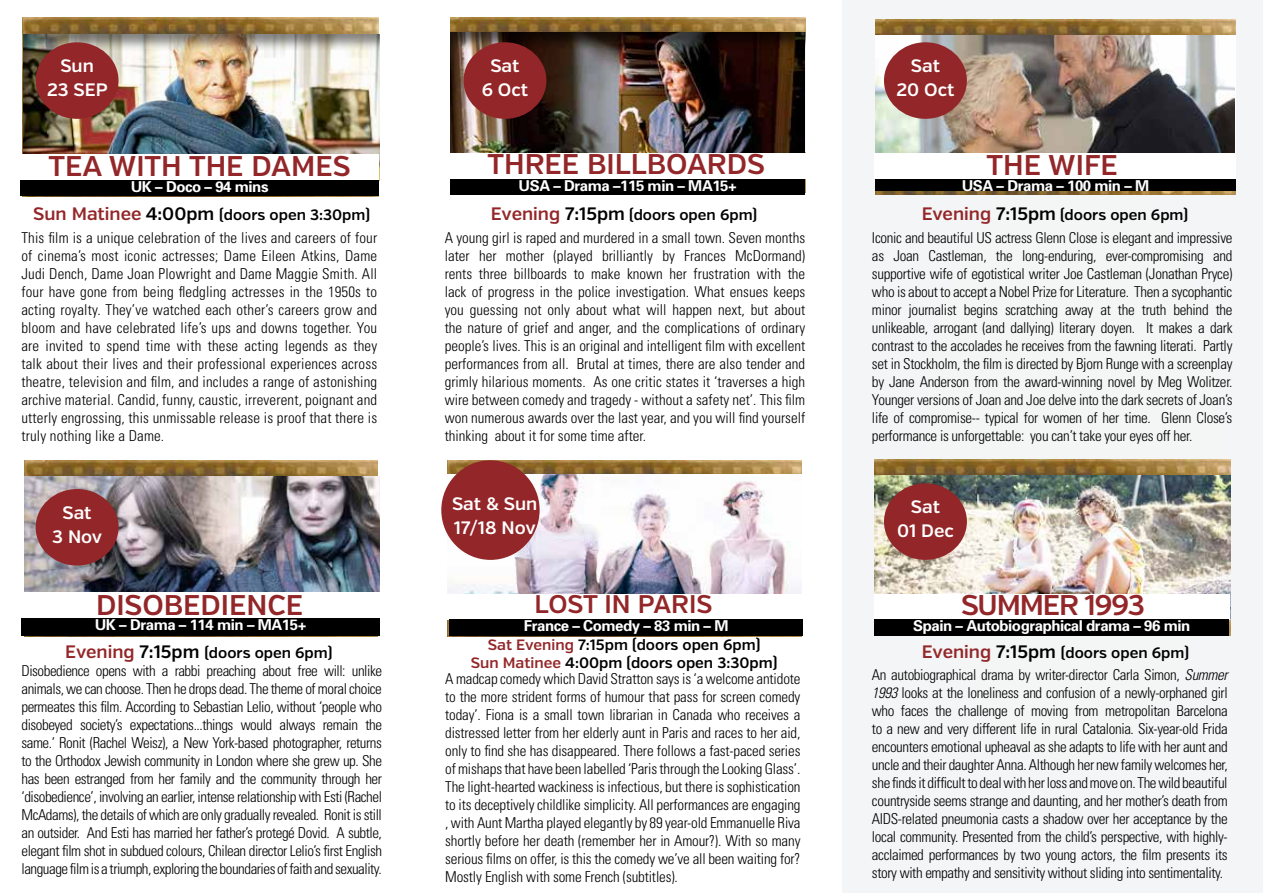
<style>
.page{position:relative;width:1263px;height:893px;background:#fff}
.page>*{position:absolute;margin:0;border:0;box-sizing:border-box;transform-origin:0 0}
.t1{font:600 28.5px "Verb";color:#932628}
.t2{font:600 28.5px "Verb";letter-spacing:-.04em;color:#932628}
.t3{font:600 25.5px "Verb";color:#932628}
.t4{font:600 18px/24px "Verb";color:#fff;text-align:center}
.t5{font:300 condensed 15px/18px "Univers";letter-spacing:-.015em;color:#000;text-align:justify}
.t6{font:600 15px/18px "Verb";color:#000;text-align:center}
.t7{font:700 15px "Univers";letter-spacing:-.03em;color:#fff}
.s1{font-size:18px;color:#932628}
.s2{font-size:18px}
.s3{color:#932628}
.s4{font-style:italic}
</style>
<div class="page">
<div style="left:842px;top:0;width:421px;height:893px;background:#f4f5f6"></div>
<img style="left:22px;top:18px;width:357px;height:179px">
<div style="left:22px;top:33px;width:358px;height:147px;background:#000;opacity:.48"></div>
<div style="left:22px;top:154px;width:357px;height:26px;background:#fff"></div>
<div style="left:21px;top:180px;width:358px;height:16px;background:#000"></div>
<img style="left:450px;top:17px;width:356px;height:176px">
<div style="left:448px;top:33px;width:359px;height:120px;background:#000;opacity:.61"></div>
<div style="left:445px;top:153px;width:373px;height:25px;background:#fff"></div>
<img style="left:875px;top:460px;width:355px;height:175px">
<img style="left:875px;top:476px;width:355px;height:118px">
<div style="left:875px;top:594px;width:355px;height:26px;background:#fff"></div>
<img style="left:24px;top:460px;width:353px;height:16px">
<img style="left:24px;top:476px;width:356px;height:116px">
<div style="left:884px;top:483px;width:83px;height:77px;background:#932628;border-radius:50%"></div>
<img style="left:448px;top:460px;width:353px;height:176px">
<img style="left:448px;top:474px;width:353px;height:120px">
<div style="left:448px;top:594px;width:355px;height:26px;background:#fff"></div>
<div style="left:36px;top:489px;width:83px;height:77px;background:#932628;border-radius:50%"></div>
<div style="left:463px;top:42px;width:83px;height:77px;background:#932628;border-radius:50%"></div>
<div style="left:36px;top:42px;width:83px;height:77px;background:#932628;border-radius:50%"></div>
<img style="left:875px;top:19px;width:361px;height:176px">
<img style="left:875px;top:35px;width:359px;height:118px">
<div style="left:874px;top:153px;width:362px;height:26px;background:#fff"></div>
<div style="left:441px;top:460px;width:99px;height:100px;background:#932628;border-radius:50%"></div>
<div style="left:875px;top:179px;width:361px;height:12px;background:#000"></div>
<div style="left:874px;top:619px;width:355px;height:17px;background:#000"></div>
<div style="left:450px;top:179px;width:355px;height:16px;background:#000"></div>
<div style="left:21px;top:618px;width:359px;height:18px;background:#000"></div>
<div style="left:449px;top:619px;width:354px;height:17px;background:#000"></div>
<div style="left:884px;top:42px;width:83px;height:77px;background:#932628;border-radius:50%"></div>
<p class="t4" style="left:47px;top:54px;width:62px">Sun<br>23 SEP</p>
<p class="t4" style="left:482px;top:54px;width:48px">Sat<br>6 Oct</p>
<p class="t4" style="left:896px;top:54px;width:60px">Sat<br>20 Oct</p>
<h1 class="t1" style="left:48px;top:149px;width:303px">TEA WITH THE DAMES</h1>
<p class="t7" style="left:131px;top:178px;width:139px">UK – Doco – 94 mins</p>
<h1 class="t1" style="left:487px;top:146px;width:279px">THREE BILLBOARDS</h1>
<p class="t7" style="left:519px;top:177px;width:220px">USA – Drama –115 min – MA15+</p>
<h1 class="t1" style="left:986px;top:147px;width:133px">THE WIFE</h1>
<p class="t7" style="left:962px;top:177px;width:189px">USA – Drama – 100 min – M</p>
<p class="t6" style="left:33px;top:206px;width:338px"><span class="s1">Sun Matinee</span> <span class="s2">4:00pm</span> (doors open 3:30pm)</p>
<p class="t6" style="left:491px;top:206px;width:268px"><span class="s1">Evening</span> <span class="s2">7:15pm</span> (doors open 6pm)</p>
<p class="t6" style="left:922px;top:206px;width:268px"><span class="s1">Evening</span> <span class="s2">7:15pm</span> (doors open 6pm)</p>
<p class="t5" style="left:21px;top:228px;width:357px">This film is a unique celebration of the lives and careers of four of cinema’s most iconic actresses; Dame Eileen Atkins, Dame Judi Dench, Dame Joan Plowright and Dame Maggie Smith. All four have gone from being fledgling actresses in the 1950s to acting royalty. They’ve watched each other’s careers grow and bloom and have celebrated life’s ups and downs together. You are invited to spend time with these acting legends as they talk about their lives and their professional experiences across theatre, television and film, and includes a range of astonishing archive material. Candid, funny, caustic, irreverent, poignant and utterly engrossing, this unmissable release is proof that there is truly nothing like a Dame.</p>
<p class="t5" style="left:445px;top:228px;width:362px">A young girl is raped and murdered in a small town. Seven months later her mother (played brilliantly by Frances McDormand) rents three billboards to make known her frustration with the lack of progress in the police investigation. What ensues keeps you guessing not only about what will happen next, but about the nature of grief and anger, and the complications of ordinary people’s lives. This is an original and intelligent film with excellent performances from all. Brutal at times, there are also tender and grimly hilarious moments. As one critic states it ‘traverses a high wire between comedy and tragedy - without a safety net’. This film won numerous awards over the last year, and you will find yourself thinking about it for some time after.</p>
<p class="t5" style="left:872px;top:229px;width:362px">Iconic and beautiful US actress Glenn Close is elegant and impressive as Joan Castleman, the long-enduring, ever-compromising and supportive wife of egotistical writer Joe Castleman (Jonathan Pryce) who is about to accept a Nobel Prize for Literature. Then a sycophantic minor journalist begins scratching away at the truth behind the unlikeable, arrogant (and dallying) literary doyen. It makes a dark contrast to the accolades he receives from the fawning literati. Partly set in Stockholm, the film is directed by Bjorn Runge with a screenplay by Jane Anderson from the award-winning novel by Meg Wolitzer.<br>Younger versions of Joan and Joe delve into the dark secrets of Joan’s life of compromise-- typical for women of her time. Glenn Close’s performance is unforgettable: you can’t take your eyes off her.</p>
<p class="t4" style="left:52px;top:501px;width:52px">Sat<br>3 Nov</p>
<p class="t4" style="left:452px;top:492px;width:87px;text-align:left">Sat &amp; Sun<br>17/18 Nov</p>
<p class="t4" style="left:897px;top:495px;width:58px">Sat<br>01 Dec</p>
<h1 class="t1" style="left:96px;top:588px;width:209px">DISOBEDIENCE</h1>
<h2 class="t3" style="left:535px;top:589px;width:179px">LOST IN PARIS</h2>
<h1 class="t2" style="left:961px;top:588px;width:185px">SUMMER 1993</h1>
<p class="t7" style="left:95px;top:616px;width:213px">UK – Drama – 114 min – MA15+</p>
<p class="t7" style="left:524px;top:617px;width:206px">France – Comedy – 83 min – M</p>
<p class="t6" style="left:65px;top:644px;width:269px"><span class="s1">Evening</span> <span class="s2">7:15pm</span> (doors open 6pm)</p>
<p class="t5" style="left:21px;top:662px;width:362px">Disobedience opens with a rabbi preaching about free will: unlike animals, we can choose. Then he drops dead. The theme of moral choice permeates this film. According to Sebastian Lelio, without ‘people who disobeyed society’s expectations...things would always remain the same.’ Ronit (Rachel Weisz), a New York-based photographer, returns to the Orthodox Jewish community in London where she grew up. She has been estranged from her family and the community through her ‘disobedience’, involving an earlier, intense relationship with Esti (Rachel McAdams), the details of which are only gradually revealed. Ronit is still an outsider. And Esti has married her father’s protegé Dovid. A subtle, elegant film shot in subdued colours, Chilean director Lelio’s first English language film is a triumph, exploring the boundaries of faith and sexuality.</p>
<p class="t6" style="left:471px;top:636px;width:308px"><span class="s3">Sat Evening</span> 7:15pm (doors open 6pm)<br><span class="s3">Sun Matinee</span> 4:00pm (doors open 3:30pm)</p>
<p class="t5" style="left:445px;top:670px;width:357px">A madcap comedy which David Stratton says is ‘a welcome antidote to the more strident forms of humour that pass for screen comedy today’. Fiona is a small town librarian in Canada who receives a distressed letter from her elderly aunt in Paris and races to her aid, only to find she has disappeared. There follows a fast-paced series of mishaps that have been labelled ‘Paris through the Looking Glass’.<br>The light-hearted wackiness is infectious, but there is sophistication to its deceptively childlike simplicity. All performances are engaging , with Aunt Martha played elegantly by 89 year-old Emmanuelle Riva shortly before her death (remember her in Amour?). With so many serious films on offer, is this the comedy we’ve all been waiting for?<br>Mostly English with some French (subtitles).</p>
<p class="t7" style="left:913px;top:617px;width:279px">Spain – Autobiographical drama – 96 min</p>
<p class="t6" style="left:922px;top:644px;width:269px"><span class="s1">Evening</span> <span class="s2">7:15pm</span> (doors open 6pm)</p>
<p class="t5" style="left:872px;top:665px;width:357px">An autobiographical drama by writer-director Carla Simon, <span class="s4">Summer 1993</span> looks at the loneliness and confusion of a newly-orphaned girl who faces the challenge of moving from metropolitan Barcelona to a new and very different life in rural Catalonia. Six-year-old Frida encounters emotional upheaval as she adapts to life with her aunt and uncle and their daughter Anna. Although her new family welcomes her, she finds it difficult to deal with her loss and move on. The wild beautiful countryside seems strange and daunting, and her mother’s death from AIDS-related pneumonia casts a shadow over her acceptance by the local community. Presented from the child’s perspective, with highly&shy;acclaimed performances by two young actors, the film presents its story with empathy and sensitivity without sliding into sentimentality.</p>
</div>
